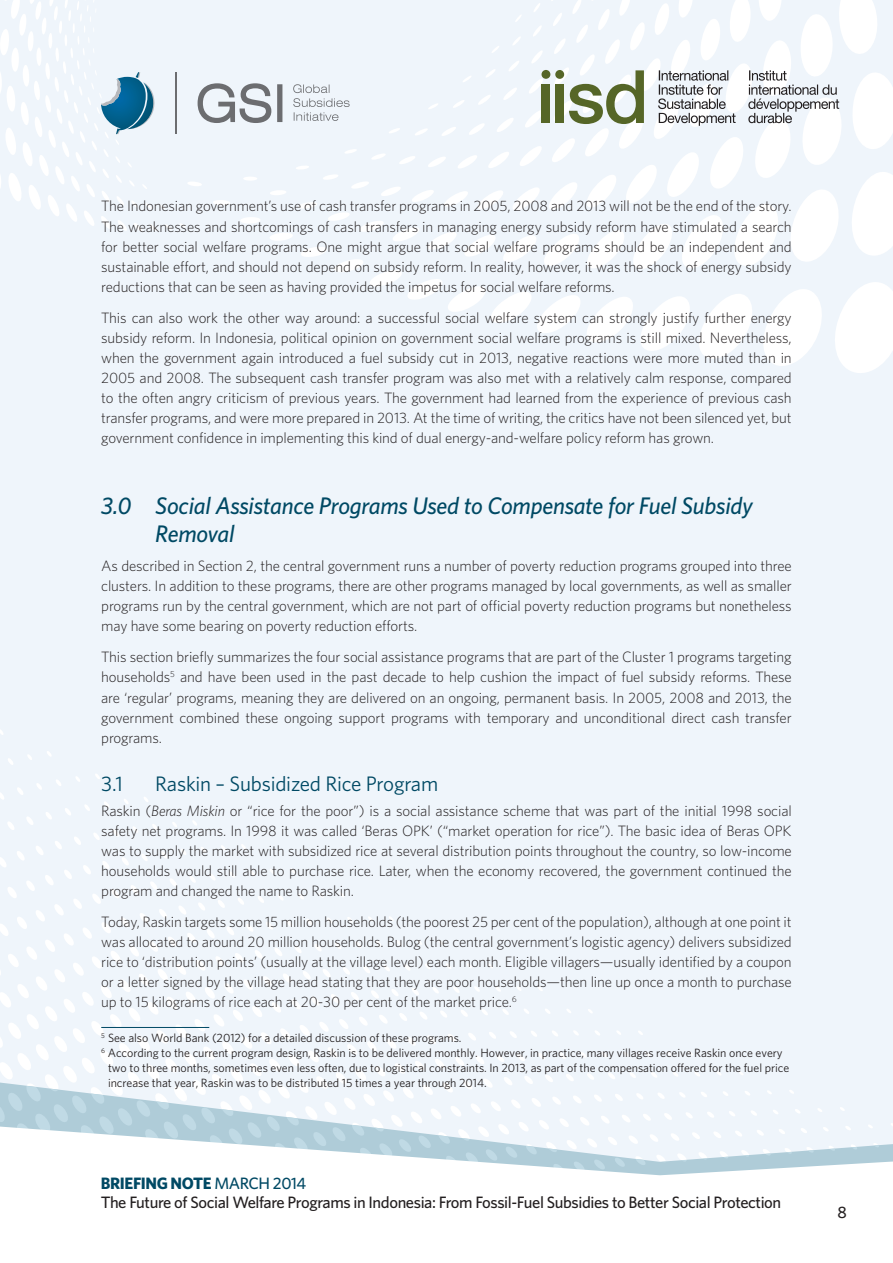
<style>
.page{position:relative;width:893px;height:1263px;background:#fff}
.page>*{position:absolute;margin:0;border:0;box-sizing:border-box;transform-origin:0 0}
.Subhead1{font:italic 500 24px/28.5px "Whitney";letter-spacing:-.01em;color:#004964}
.Subhead2{font:21px "Whitney";letter-spacing:-.01em;color:#004964}
.t1{font:500 16.5px/19.5px "Whitney";letter-spacing:-.025em;color:#231f20}
.Body_copy{font:300 15px/20.1px "Whitney";letter-spacing:-.01em;color:#231f20;text-align:justify}
.Footnotes{font:12px/15px "Whitney";letter-spacing:-.005em;color:#231f20}
.s1{font-style:italic}
.s2{font-weight:700;color:#004964}
.s3{color:#004964}
</style>
<div class="page">
<div style="left:0;top:0;width:893px;height:729px;background:#eff5fb"></div>
<div style="left:0;top:729px;width:893px;height:352px;background:#eff5fb"></div>
<svg style="left:0;top:1081px;width:893px;height:44px;fill:#eff5fb"></svg>
<svg style="left:0;top:1086px;width:346px;height:39px"></svg>
<svg style="left:0;top:1125px;width:893px;height:51px"></svg>
<svg style="left:0;top:0;width:172px;height:232px"></svg>
<hr style="left:175px;top:72px;width:2px;height:62px;background:#6c6d70">
<svg style="left:179px;top:0;width:714px;height:374px"></svg>
<hr style="left:101px;top:1027px;width:108px;height:1px;background:#004964">
<p class="Body_copy" style="left:101px;top:196px;width:692px">The Indonesian government’s use of cash transfer programs in 2005, 2008 and 2013 will not be the end of the story.<br>The weaknesses and shortcomings of cash transfers in managing energy subsidy reform have stimulated a search for better social welfare programs. One might argue that social welfare programs should be an independent and sustainable effort, and should not depend on subsidy reform. In reality, however, it was the shock of energy subsidy reductions that can be seen as having provided the impetus for social welfare reforms.</p>
<p class="Body_copy" style="left:101px;top:307px;width:692px">This can also work the other way around: a successful social welfare system can strongly justify further energy subsidy reform. In Indonesia, political opinion on government social welfare programs is still mixed. Nevertheless, when the government again introduced a fuel subsidy cut in 2013, negative reactions were more muted than in 2005 and 2008. The subsequent cash transfer program was also met with a relatively calm response, compared to the often angry criticism of previous years. The government had learned from the experience of previous cash transfer programs, and were more prepared in 2013. At the time of writing, the critics have not been silenced yet, but government confidence in implementing this kind of dual energy-and-welfare policy reform has grown.</p>
<p class="Subhead1" style="left:155px;top:491px;width:599px;text-indent:-54px">3.0 Social Assistance Programs Used to Compensate for Fuel Subsidy<br>Removal</p>
<p class="Body_copy" style="left:101px;top:555px;width:692px">As described in Section 2, the central government runs a number of poverty reduction programs grouped into three clusters. In addition to these programs, there are other programs managed by local governments, as well as smaller programs run by the central government, which are not part of official poverty reduction programs but nonetheless may have some bearing on poverty reduction efforts.</p>
<p class="Body_copy" style="left:101px;top:647px;width:692px">This section briefly summarizes the four social assistance programs that are part of the Cluster 1 programs targeting households<sup>5</sup> and have been used in the past decade to help cushion the impact of fuel subsidy reforms. These are ‘regular’ programs, meaning they are delivered on an ongoing, permanent basis. In 2005, 2008 and 2013, the government combined these ongoing support programs with temporary and unconditional direct cash transfer programs.</p>
<p class="Subhead2" style="left:101px;top:770px;width:23px">3.1</p>
<p class="Subhead2" style="left:155px;top:770px;width:284px">Raskin – Subsidized Rice Program</p>
<p class="Body_copy" style="left:101px;top:800px;width:692px">Raskin (<span class="s1">Beras Miskin</span> or “rice for the poor”) is a social assistance scheme that was part of the initial 1998 social safety net programs. In 1998 it was called ‘Beras OPK’ (“market operation for rice”). The basic idea of Beras OPK was to supply the market with subsidized rice at several distribution points throughout the country, so low-income households would still able to purchase rice. Later, when the economy recovered, the government continued the program and changed the name to Raskin.</p>
<p class="Body_copy" style="left:101px;top:911px;width:692px">Today, Raskin targets some 15 million households (the poorest 25 per cent of the population), although at one point it was allocated to around 20 million households. Bulog (the central government’s logistic agency) delivers subsidized rice to ‘distribution points’ (usually at the village level) each month. Eligible villagers—usually identified by a coupon or a letter signed by the village head stating that they are poor households—then line up once a month to purchase up to 15 kilograms of rice each at 20-30 per cent of the market price.<sup>6</sup></p>
<p class="Footnotes" style="left:101px;top:1030px;width:362px"><sup>5</sup> See also World Bank (2012) for a detailed discussion of these programs.</p>
<p class="Footnotes" style="left:108px;top:1045px;width:683px;text-indent:-7px"><sup>6</sup> According to the current program design, Raskin is to be delivered monthly. However, in practice, many villages receive Raskin once every two to three months, sometimes even less often, due to logistical constraints. In 2013, as part of the compensation offered for the fuel price increase that year, Raskin was to be distributed 15 times a year through 2014.</p>
<p class="t1" style="left:101px;top:1173px;width:682px"><span class="s2">BRIEFING NOTE</span> <span class="s3">MARCH 2014<br></span>The Future of Social Welfare Programs in Indonesia: From Fossil-Fuel Subsidies to Better Social Protection</p>
<p class="t1" style="left:837px;top:1202px;width:11px">8</p>
</div>
